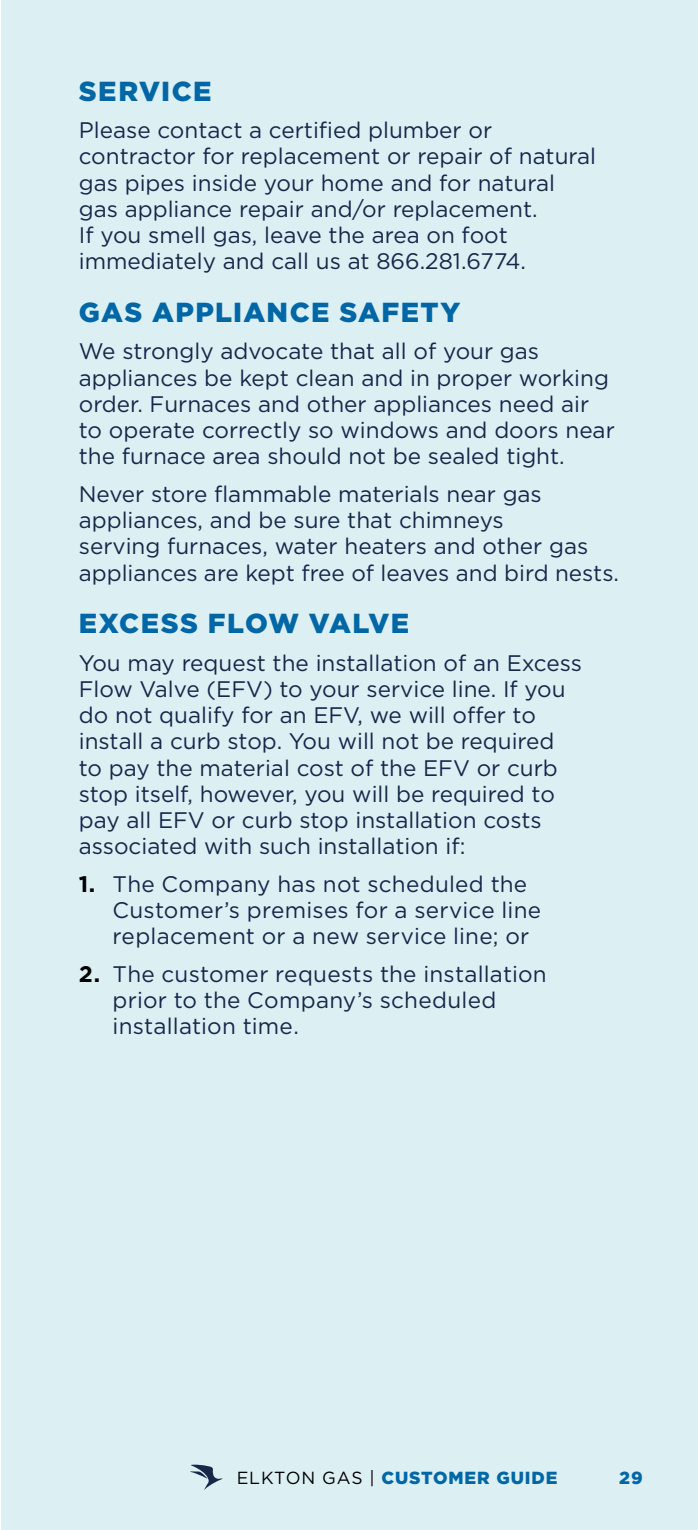
<style>
.page{position:relative;width:698px;height:1530px;background:#fff}
.page>*{position:absolute;margin:0;border:0;box-sizing:border-box;transform-origin:0 0}
.H2_-_Allcaps{font:900 27.5px "Gotham";letter-spacing:.05em;color:#0067a6}
.Body_9_10_5{font:22.5px/26.2px "Gotham";color:#15284a}
.Bullets_Numbers_9_10_5{font:22.5px/26.2px "Gotham";letter-spacing:.01em;color:#15284a}
.t1{font:900 17.5px "Gotham";letter-spacing:.05em;color:#0067a6}
.s1{font-weight:700;color:#000}
.s2{font-weight:400;color:#000}
</style>
<div class="page">
<div style="left:1px;top:0;width:697px;height:1530px;background:#dcf0f3"></div>
<svg style="left:190px;top:1465px;width:33px;height:25px"></svg>
<h2 class="H2_-_Allcaps" style="left:79px;top:72px;width:134px">SERVICE</h2>
<p class="Body_9_10_5" style="left:79px;top:117px;width:518px">Please contact a certified plumber or contractor for replacement or repair of natural gas pipes inside your home and for natural gas appliance repair and/or replacement.<br>If you smell gas, leave the area on foot immediately and call us at 866.281.6774.</p>
<h2 class="H2_-_Allcaps" style="left:79px;top:293px;width:383px">GAS APPLIANCE SAFETY</h2>
<p class="Body_9_10_5" style="left:79px;top:338px;width:537px">We strongly advocate that all of your gas appliances be kept clean and in proper working order. Furnaces and other appliances need air to operate correctly so windows and doors near the furnace area should not be sealed tight.</p>
<p class="Body_9_10_5" style="left:79px;top:480px;width:541px">Never store flammable materials near gas appliances, and be sure that chimneys<br>serving furnaces, water heaters and other gas appliances are kept free of leaves and bird nests.</p>
<h2 class="H2_-_Allcaps" style="left:79px;top:605px;width:332px">EXCESS FLOW VALVE</h2>
<p class="Body_9_10_5" style="left:79px;top:649px;width:504px">You may request the installation of an Excess Flow Valve (EFV) to your service line. If you do not qualify for an EFV, we will offer to install a curb stop. You will not be required to pay the material cost of the EFV or curb stop itself, however, you will be required to pay all EFV or curb stop installation costs associated with such installation if:</p>
<p class="Bullets_Numbers_9_10_5" style="left:112px;top:870px;width:430px;text-indent:-34px"><span class="s1">1.</span> The Company has not scheduled the<br>Customer’s premises for a service line replacement or a new service line; or</p>
<p class="Bullets_Numbers_9_10_5" style="left:112px;top:960px;width:435px;text-indent:-34px"><span class="s1">2.</span> The customer requests the installation prior to the Company’s scheduled installation time.</p>
<p class="t1" style="left:237px;top:1466px;width:322px"><span class="s2">ELKTON GAS |</span> CUSTOMER GUIDE</p>
<p class="t1" style="left:619px;top:1466px;width:25px">29</p>
</div>
